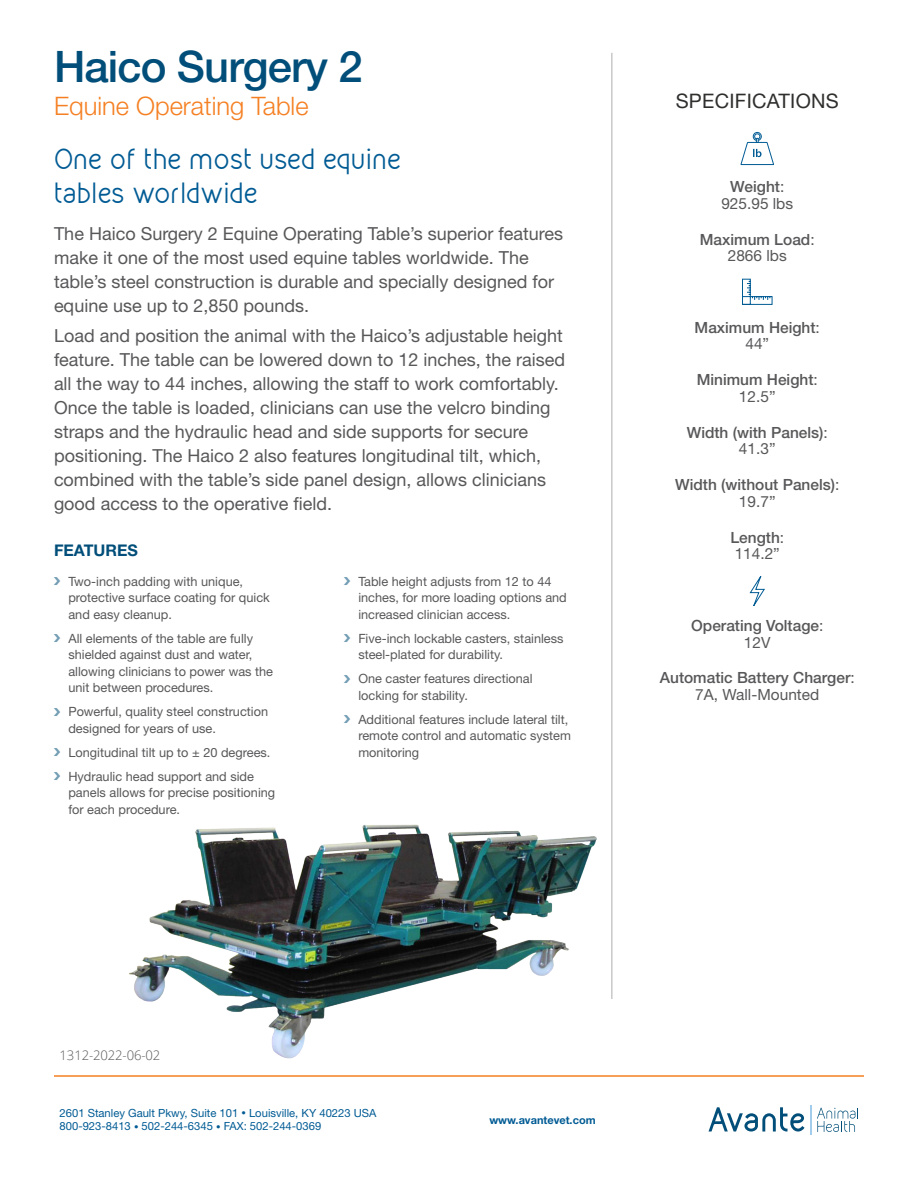
<style>
.page{position:relative;width:918px;height:1188px;background:#fff}
.page>*{position:absolute;margin:0;border:0;box-sizing:border-box;transform-origin:0 0}
.t1{font:500 43.5px "Helvetica Neue LT Std";letter-spacing:-.02em;color:#004e79}
.t2{font:25.5px/33.6px "Kirvante";color:#005b94}
.t3{font:300 25.5px "Helvetica Neue LT Std";color:#f58023}
.t4{font:19.95px "Helvetica Neue LT Std";letter-spacing:.015em;color:#2f2f2e}
.t5{font:18px/24px "Helvetica Neue LT Std";color:#58585a}
.t6{font:700 16.05px "Helvetica Neue LT Std";color:#004e79}
.t7{font:500 15.45px/16.5px "Helvetica Neue LT Std";color:#58585a;text-align:center}
.t8{font:15.45px/16.5px "Helvetica Neue LT Std";color:#58585a;text-align:center}
.t9{font:300 13.2px "Open Sans";letter-spacing:-.01em;color:#58585a}
.t10{font:12.75px/16.5px "Helvetica Neue LT Std";color:#58585a}
.t11{font:11.25px/13.5px "Helvetica Neue LT Std";color:#005b94}
.t12{font:700 10.95px "Helvetica Neue LT Std";color:#005b94}
.s1{font-weight:500}
.s2{font-weight:400}
.s3{font-size:9px}
</style>
<div class="page">
<hr style="left:54px;top:1075px;width:810px;height:2px;background:#f58023">
<svg style="left:709px;top:1107px;width:96px;height:25px"></svg>
<svg style="left:817px;top:1108px;width:41px;height:24px"></svg>
<hr style="left:810px;top:1105px;width:2px;height:29px;background:#98c7e9">
<svg style="left:740px;top:132px;width:34px;height:33px"></svg>
<svg style="left:742px;top:278px;width:31px;height:27px"></svg>
<hr style="left:612px;top:53px;width:1px;height:946px;background:#58585a">
<svg style="left:749px;top:576px;width:16px;height:30px"></svg>
<img style="left:129px;top:764px;width:483px;height:295px">
<h1 class="t1" style="left:54px;top:41px;width:310px">Haico Surgery 2</h1>
<h2 class="t3" style="left:54px;top:90px;width:256px">Equine Operating Table</h2>
<h2 class="t2" style="left:54px;top:142px;width:349px">One of the most used equine tables worldwide</h2>
<h3 class="t5" style="left:54px;top:221px;width:511px">The Haico Surgery 2 Equine Operating Table’s superior features make it one of the most used equine tables worldwide. The table’s steel construction is durable and specially designed for equine use up to 2,850 pounds.</h3>
<p class="t5" style="left:54px;top:323px;width:513px">Load and position the animal with the Haico’s adjustable height feature. The table can be lowered down to 12 inches, the raised all the way to 44 inches, allowing the staff to work comfortably.<br>Once the table is loaded, clinicians can use the velcro binding straps and the hydraulic head and side supports for secure positioning. The Haico 2 also features longitudinal tilt, which, combined with the table’s side panel design, allows clinicians good access to the operative field.</p>
<p class="t6" style="left:54px;top:540px;width:85px">FEATURES</p>
<p class="t10" style="left:68px;top:573px;width:203px">Two-inch padding with unique, protective surface coating for quick and easy cleanup.</p>
<p class="t10" style="left:68px;top:630px;width:206px">All elements of the table are fully shielded against dust and water, allowing clinicians to power was the unit between procedures.</p>
<p class="t10" style="left:68px;top:703px;width:201px">Powerful, quality steel construction designed for years of use.</p>
<p class="t10" style="left:68px;top:740px;width:204px;line-height:24px">Longitudinal tilt up to ± 20 degrees.<br>Hydraulic head support and side</p>
<p class="t10" style="left:68px;top:784px;width:208px">panels allows for precise positioning for each procedure.</p>
<p class="t10" style="left:358px;top:573px;width:210px">Table height adjusts from 12 to 44 inches, for more loading options and increased clinician access.</p>
<p class="t10" style="left:358px;top:630px;width:207px">Five-inch lockable casters, stainless steel-plated for durability.</p>
<p class="t10" style="left:358px;top:670px;width:176px">One caster features directional locking for stability.</p>
<p class="t10" style="left:358px;top:711px;width:214px">Additional features include lateral tilt, remote control and automatic system monitoring</p>
<h3 class="t4" style="left:676px;top:89px;width:165px">SPECIFICATIONS</h3>
<p class="t8" style="left:721px;top:178px;width:73px"><span class="s1">Weight</span>:<br>925.95 lbs</p>
<p class="t7" style="left:700px;top:231px;width:116px">Maximum Load<span class="s2">:<br>2866 lbs</span></p>
<p class="t7" style="left:695px;top:319px;width:127px">Maximum Height<span class="s2">:<br>44”</span></p>
<p class="t7" style="left:697px;top:372px;width:123px">Minimum Height<span class="s2">:<br>12.5”</span></p>
<p class="t7" style="left:687px;top:424px;width:143px">Width (with Panels)<span class="s2">:<br>41.3”</span></p>
<p class="t7" style="left:675px;top:476px;width:166px">Width (without Panels)<span class="s2">:<br>19.7”</span></p>
<p class="t8" style="left:730px;top:529px;width:55px;text-align:left"><span class="s1">Length</span>:<br>114.2”</p>
<p class="t7" style="left:691px;top:617px;width:134px">Operating Voltage<span class="s2">:<br>12V</span></p>
<p class="t7" style="left:660px;top:670px;width:196px">Automatic Battery Charger<span class="s2">:<br>7A, Wall-Mounted</span></p>
<p class="t9" style="left:60px;top:1046px;width:102px">1312-2022-06-02</p>
<p class="t11" style="left:60px;top:1106px;width:318px">2601 Stanley Gault Pkwy, Suite 101 <span class="s3">•</span> Louisville, KY 40223 USA<br>800-923-8413 <span class="s3">•</span> 502-244-6345 <span class="s3">•</span> FAX: 502-244-0369</p>
<p class="t12" style="left:489px;top:1113px;width:108px">www.avantevet.com</p>
</div>
